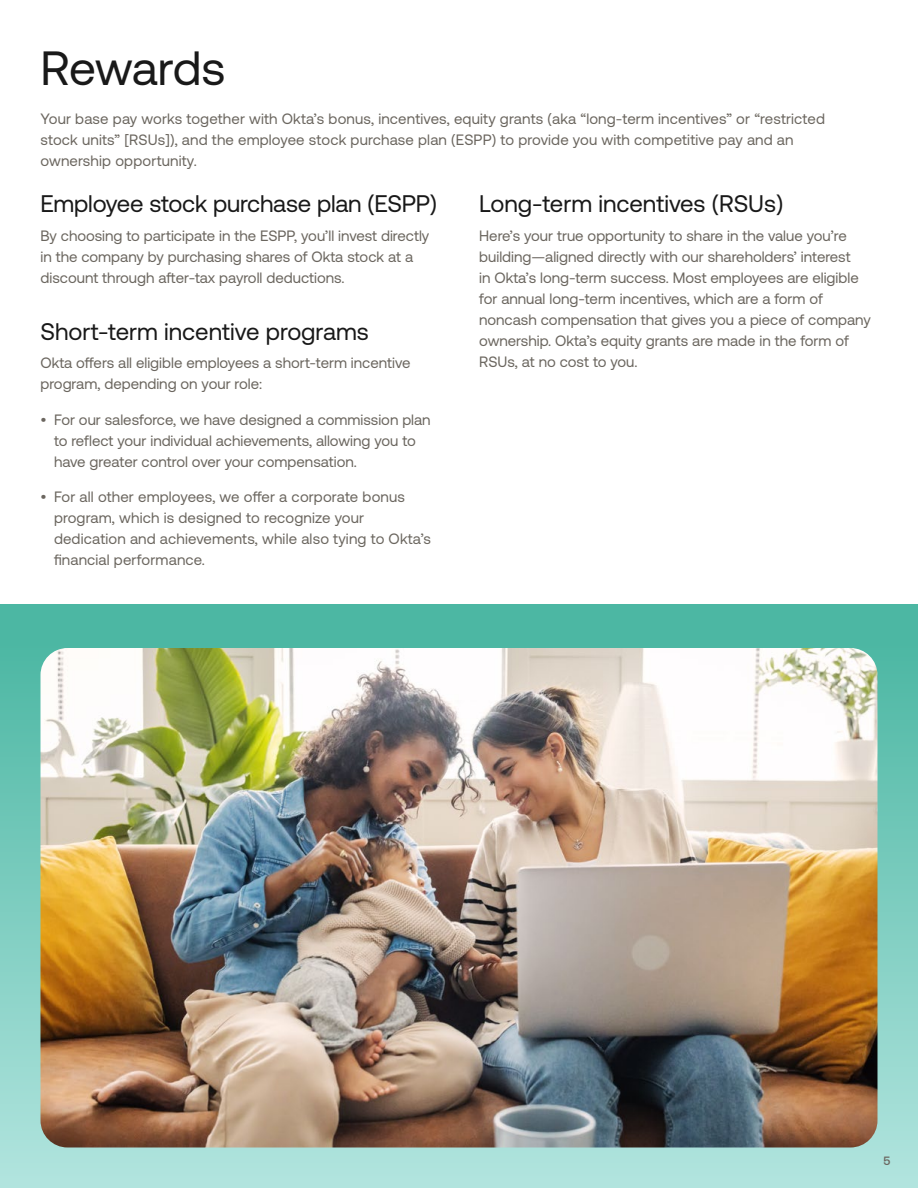
<style>
.page{position:relative;width:918px;height:1188px;background:#fff}
.page>*{position:absolute;margin:0;border:0;box-sizing:border-box;transform-origin:0 0}
.t1{font:48px "Aeonik";letter-spacing:-.015em;color:#191919}
.t2{font:24px "Aeonik";letter-spacing:-.005em;color:#191919}
.t3{font:15px/21px "Aeonik";color:#6b665f}
.t4{font:500 12px "Aeonik";color:#6b665f}
</style>
<div class="page">
<div style="left:0;top:605px;width:918px;height:583px;background:linear-gradient(to bottom,#46b49f,#b2e4de)"></div>
<img style="left:40px;top:648px;width:838px;height:500px">
<h1 class="t1" style="left:40px;top:42px;width:186px">Rewards</h1>
<p class="t3" style="left:40px;top:108px;width:786px">Your base pay works together with Okta’s bonus, incentives, equity grants (aka “long-term incentives” or “restricted stock units” [RSUs]), and the employee stock purchase plan (ESPP) to provide you with competitive pay and an ownership opportunity.</p>
<h2 class="t2" style="left:479px;top:191px;width:306px">Long-term incentives (RSUs)</h2>
<p class="t3" style="left:479px;top:225px;width:393px">Here’s your true opportunity to share in the value you’re building—aligned directly with our shareholders’ interest<br>in Okta’s long-term success. Most employees are eligible for annual long-term incentives, which are a form of noncash compensation that gives you a piece of company ownership. Okta’s equity grants are made in the form of RSUs, at no cost to you.</p>
<h2 class="t2" style="left:40px;top:191px;width:398px">Employee stock purchase plan (ESPP)</h2>
<p class="t3" style="left:40px;top:225px;width:390px">By choosing to participate in the ESPP, you’ll invest directly in the company by purchasing shares of Okta stock at a discount through after-tax payroll deductions.</p>
<h2 class="t2" style="left:40px;top:318px;width:330px">Short-term incentive programs</h2>
<p class="t3" style="left:40px;top:352px;width:372px">Okta offers all eligible employees a short-term incentive program, depending on your role:</p>
<p class="t3" style="left:54px;top:409px;width:378px;text-indent:-14px">• For our salesforce, we have designed a commission plan to reflect your individual achievements, allowing you to have greater control over your compensation.</p>
<p class="t3" style="left:54px;top:486px;width:379px;text-indent:-14px">• For all other employees, we offer a corporate bonus program, which is designed to recognize your dedication and achievements, while also tying to Okta’s financial performance.</p>
<p class="t4" style="left:884px;top:1155px;width:8px">5</p>
</div>
